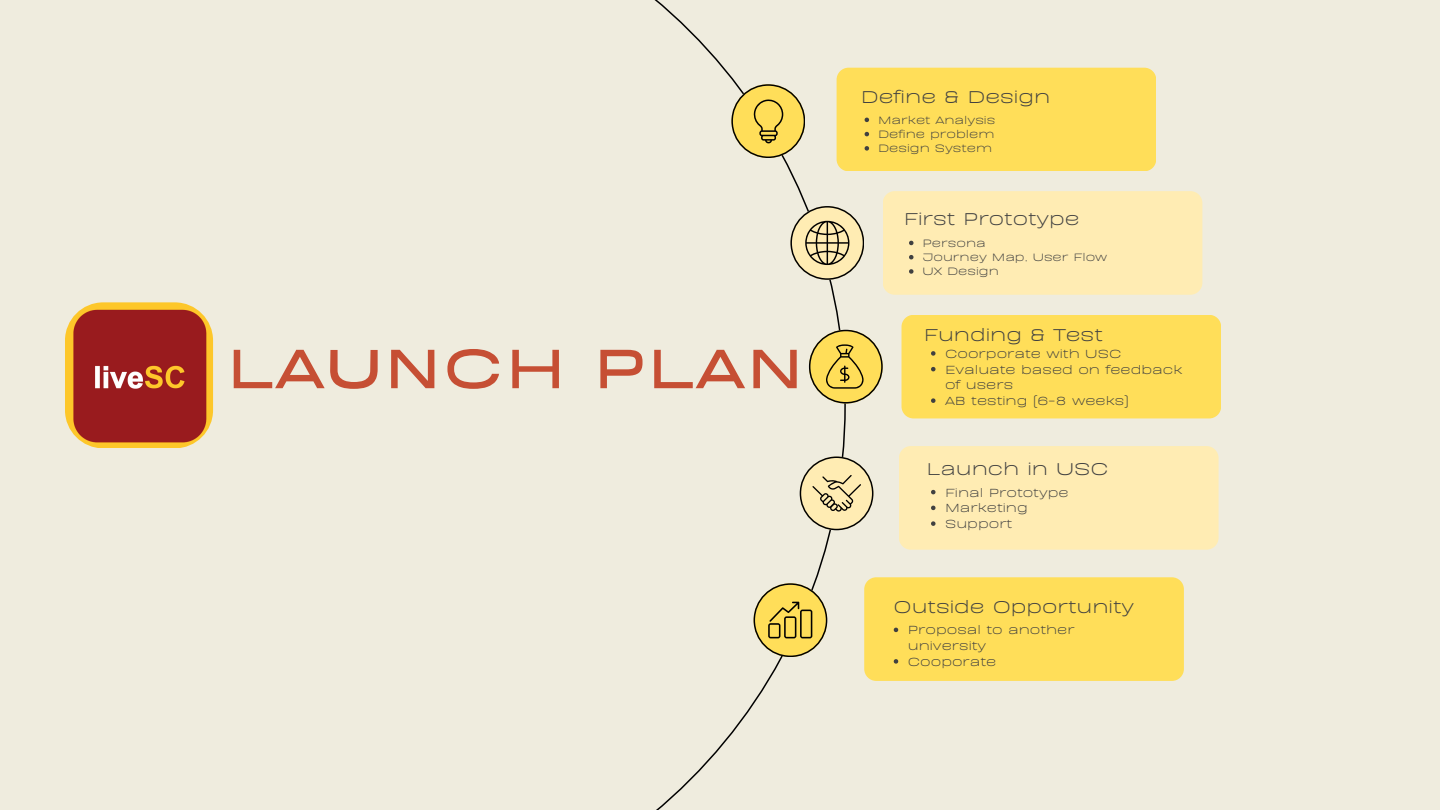
<style>
.page{position:relative;width:1440px;height:810px;background:#efecde}
.page>*{position:absolute;margin:0;border:0;box-sizing:border-box;transform-origin:0 0}
.t1{font:900 64px "BD Sans";color:#c64f34}
.t2{font:19.7px "BD Sans";color:#404040}
.t3{font:13.6px/15.8px "BD Sans";color:#404040}
.t4{font:12.3px "BD Sans";color:#404040}
</style>
<div class="page">
<div style="left:864px;top:577px;width:320px;height:104px;background:#ffde59;border-radius:12px"></div>
<svg style="left:731px;top:84px;width:74px;height:74px"></svg>
<svg style="left:754px;top:583px;width:73px;height:74px"></svg>
<svg style="left:809px;top:330px;width:73px;height:73px"></svg>
<svg style="left:800px;top:457px;width:73px;height:73px"></svg>
<svg style="left:790px;top:206px;width:74px;height:74px"></svg>
<div style="left:899px;top:446px;width:320px;height:104px;background:#ffecb3;border-radius:12px"></div>
<div style="left:902px;top:315px;width:319px;height:103px;background:#ffde59;border-radius:12px"></div>
<div style="left:883px;top:191px;width:319px;height:104px;background:#ffecb3;border-radius:12px"></div>
<div style="left:837px;top:68px;width:319px;height:103px;background:#ffde59;border-radius:12px"></div>
<svg style="left:865px;top:118px;width:4px;height:4px"></svg>
<svg style="left:865px;top:132px;width:4px;height:4px"></svg>
<svg style="left:865px;top:146px;width:4px;height:5px"></svg>
<svg style="left:909px;top:241px;width:5px;height:4px"></svg>
<svg style="left:909px;top:255px;width:5px;height:4px"></svg>
<svg style="left:909px;top:269px;width:5px;height:5px"></svg>
<svg style="left:931px;top:351px;width:5px;height:5px"></svg>
<svg style="left:931px;top:367px;width:5px;height:4px"></svg>
<svg style="left:931px;top:398px;width:5px;height:5px"></svg>
<svg style="left:931px;top:490px;width:5px;height:4px"></svg>
<svg style="left:931px;top:506px;width:5px;height:4px"></svg>
<svg style="left:931px;top:521px;width:5px;height:5px"></svg>
<svg style="left:894px;top:628px;width:4px;height:4px"></svg>
<svg style="left:894px;top:659px;width:4px;height:5px"></svg>
<img style="left:65px;top:302px;width:149px;height:146px">
<p class="t1" style="left:226px;top:322px;width:580px">LAUNCH PLAN</p>
<p class="t2" style="left:861px;top:82px;width:191px">Define &amp; Design</p>
<p class="t4" style="left:878px;top:111px;width:119px">Market Analysis</p>
<h2 class="t4" style="left:878px;top:125px;width:118px">Define problem</h2>
<p class="t4" style="left:878px;top:139px;width:116px">Design System</p>
<p class="t2" style="left:904px;top:205px;width:177px">First Prototype</p>
<p class="t4" style="left:922px;top:234px;width:65px">Persona</p>
<p class="t4" style="left:922px;top:248px;width:186px">Journey Map, User Flow</p>
<p class="t4" style="left:922px;top:262px;width:78px">UX Design</p>
<h2 class="t2" style="left:924px;top:320px;width:181px">Funding &amp; Test</h2>
<h2 class="t3" style="left:945px;top:344px;width:178px">Coorporate with USC</h2>
<p class="t3" style="left:945px;top:360px;width:239px">Evaluate based on feedback of users</p>
<p class="t3" style="left:945px;top:391px;width:186px">AB testing (6-8 weeks)</p>
<p class="t2" style="left:926px;top:454px;width:184px">Launch in USC</p>
<p class="t3" style="left:945px;top:483px;width:125px">Final Prototype</p>
<h1 class="t3" style="left:945px;top:498px;width:84px">Marketing</h1>
<p class="t3" style="left:945px;top:514px;width:69px">Support</p>
<p class="t2" style="left:894px;top:592px;width:242px">Outside Opportunity</p>
<h2 class="t3" style="left:908px;top:620px;width:169px">Proposal to another university</h2>
<p class="t3" style="left:908px;top:652px;width:90px">Cooporate</p>
</div>
